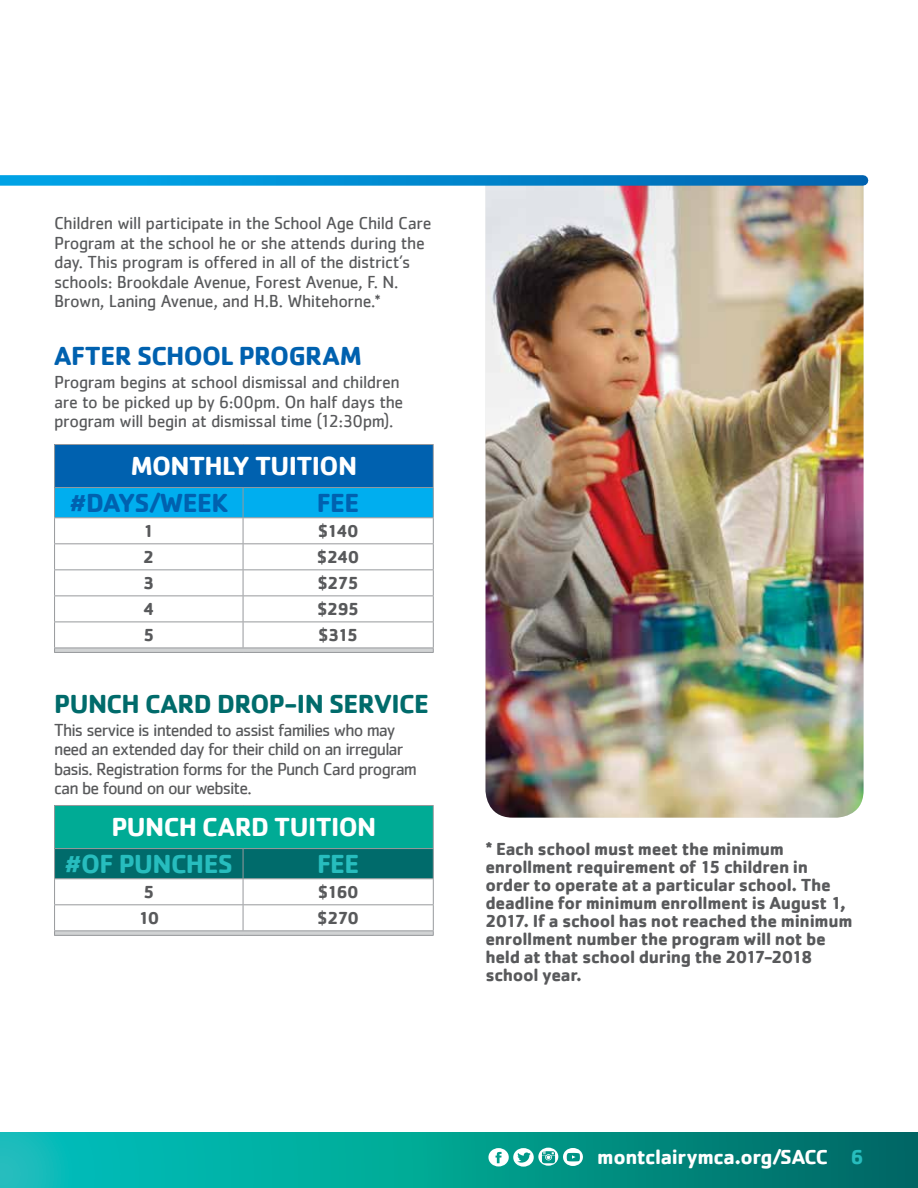
<style>
.page{position:relative;width:918px;height:1188px;background:#fff}
.page>*{position:absolute;margin:0;border:0;box-sizing:border-box;transform-origin:0 0}
.t1{font:700 27px "Cachet";letter-spacing:-.025em;color:#0061af}
.t2{font:700 27px "Cachet";letter-spacing:-.025em;color:#fff}
.t3{font:700 27px "Cachet";letter-spacing:-.025em;color:#006b6b}
.t4{font:700 27px "Cachet";letter-spacing:-.025em;color:#27bdbe}
.t5{font:700 21px "Cachet";letter-spacing:-.02em;color:#fff}
.t6{font:18px/19.5px "Cachet";letter-spacing:-.025em;color:#58595b}
.t7{font:700 18px/18px "Cachet";letter-spacing:-.02em;color:#58595b}
.t8{font:18px/19.5px "Cachet";letter-spacing:-.05em;color:#58595b}
.s1{color:#27bdbe}
</style>
<div class="page">
<svg style="left:0;top:1132px;width:918px;height:56px;background:#019b90"></svg>
<svg style="left:488px;top:1148px;width:95px;height:19px"></svg>
<img style="left:486px;top:183px;width:378px;height:635px">
<div style="left:55px;top:444px;width:378px;height:44px;background:#0061af"></div>
<hr style="left:54px;top:444px;width:189px;height:1px;background:#97999c">
<hr style="left:243px;top:444px;width:191px;height:1px;background:#97999c">
<hr style="left:54px;top:487px;width:189px;height:1px;background:#97999c">
<hr style="left:243px;top:487px;width:191px;height:1px;background:#97999c">
<hr style="left:54px;top:652px;width:189px;height:1px;background:#97999c">
<hr style="left:243px;top:652px;width:191px;height:1px;background:#97999c">
<hr style="left:54px;top:445px;width:1px;height:42px;background:#97999c">
<hr style="left:433px;top:445px;width:1px;height:42px;background:#97999c">
<svg style="left:54px;top:488px;width:380px;height:164px"></svg>
<div style="left:55px;top:805px;width:378px;height:44px;background:#00ab95"></div>
<hr style="left:54px;top:805px;width:189px;height:1px;background:#97999c">
<hr style="left:243px;top:805px;width:191px;height:1px;background:#97999c">
<hr style="left:54px;top:848px;width:189px;height:1px;background:#97999c">
<hr style="left:243px;top:848px;width:191px;height:1px;background:#97999c">
<hr style="left:54px;top:935px;width:189px;height:1px;background:#97999c">
<hr style="left:243px;top:935px;width:191px;height:1px;background:#97999c">
<hr style="left:54px;top:806px;width:1px;height:42px;background:#97999c">
<hr style="left:433px;top:806px;width:1px;height:42px;background:#97999c">
<svg style="left:54px;top:849px;width:380px;height:86px"></svg>
<svg style="left:0;top:175px;width:863px;height:11px;background:#0a8bce"></svg>
<p class="t6" style="left:54px;top:213px;width:379px">Children will participate in the School Age Child Care Program at the school he or she attends during the day. This program is offered in all of the district’s schools: Brookdale Avenue, Forest Avenue, F. N.<br>Brown, Laning Avenue, and H.B. Whitehorne.*</p>
<h1 class="t1" style="left:54px;top:339px;width:309px">AFTER SCHOOL PROGRAM</h1>
<p class="t6" style="left:54px;top:372px;width:351px">Program begins at school dismissal and children are to be picked up by 6:00pm. On half days the program will begin at dismissal time (12:30pm).</p>
<h1 class="t2" style="left:131px;top:449px;width:228px">MONTHLY TUITION</h1>
<h1 class="t1" style="left:70px;top:485px;width:160px">#DAYS/WEEK</h1>
<h1 class="t1" style="left:317px;top:485px;width:44px">FEE</h1>
<p class="t7" style="left:143px;top:521px;width:13px">1</p>
<p class="t7" style="left:318px;top:521px;width:42px">$140</p>
<p class="t7" style="left:143px;top:547px;width:13px">2</p>
<p class="t7" style="left:317px;top:547px;width:44px">$240</p>
<p class="t7" style="left:143px;top:573px;width:13px">3</p>
<p class="t7" style="left:317px;top:573px;width:43px">$275</p>
<p class="t7" style="left:143px;top:599px;width:13px">4</p>
<p class="t7" style="left:317px;top:599px;width:44px">$295</p>
<p class="t7" style="left:143px;top:625px;width:13px">5</p>
<p class="t7" style="left:318px;top:625px;width:42px">$315</p>
<h1 class="t3" style="left:54px;top:686px;width:376px">PUNCH CARD DROP-IN SERVICE</h1>
<p class="t8" style="left:54px;top:720px;width:364px">This service is intended to assist families who may need an extended day for their child on an irregular basis. Registration forms for the Punch Card program can be found on our website.</p>
<h1 class="t2" style="left:111px;top:810px;width:266px">PUNCH CARD TUITION</h1>
<h1 class="t4" style="left:65px;top:846px;width:170px">#OF PUNCHES</h1>
<h1 class="t4" style="left:317px;top:846px;width:44px">FEE</h1>
<p class="t7" style="left:143px;top:882px;width:13px">5</p>
<p class="t7" style="left:318px;top:882px;width:42px">$160</p>
<p class="t7" style="left:138px;top:908px;width:22px">10</p>
<p class="t7" style="left:317px;top:908px;width:43px">$270</p>
<p class="t7" style="left:486px;top:839px;width:368px">* Each school must meet the minimum enrollment requirement of 15 children in order to operate at a particular school. The deadline for minimum enrollment is August 1, 2017. If a school has not reached the minimum enrollment number the program will not be held at that school during the 2017-2018 school year.</p>
<p class="t5" style="left:597px;top:1143px;width:268px">montclairymca.org/SACC <span class="s1">6</span></p>
</div>
